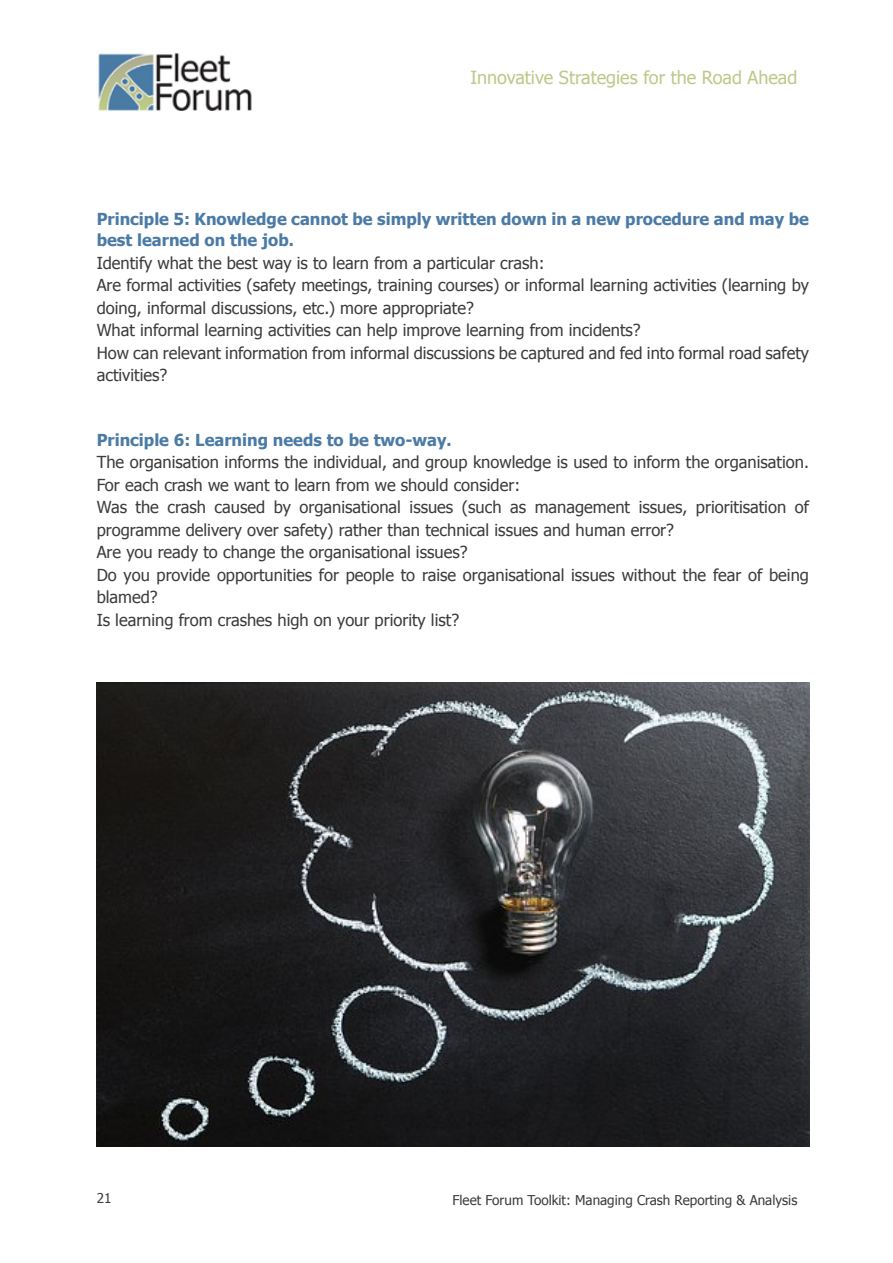
<style>
.page{position:relative;width:893px;height:1263px;background:#fff}
.page>*{position:absolute;margin:0;border:0;box-sizing:border-box;transform-origin:0 0}
.t1{font:18px "Tahoma";color:#bec888}
.t2{font:16.5px/22.5px "Tahoma";color:#3c3c3b}
.t3{font:700 16.5px/21px "Tahoma";color:#4b7ba5}
.t4{font:13.5px "Tahoma";color:#3c3c3b}
</style>
<div class="page">
<img style="left:98px;top:53px;width:154px;height:57px">
<img style="left:97px;top:682px;width:712px;height:464px">
<p class="t1" style="left:470px;top:65px;width:328px">Innovative Strategies for the Road Ahead</p>
<p class="t3" style="left:97px;top:208px;width:714px">Principle 5: Knowledge cannot be simply written down in a new procedure and may be best learned on the job.</p>
<p class="t2" style="left:97px;top:251px;width:714px">Identify what the best way is to learn from a particular crash:<br>Are formal activities (safety meetings, training courses) or informal learning activities (learning by doing, informal discussions, etc.) more appropriate?<br>What informal learning activities can help improve learning from incidents?<br>How can relevant information from informal discussions be captured and fed into formal road safety activities?</p>
<p class="t3" style="left:97px;top:428px;width:357px">Principle 6: Learning needs to be two-way.</p>
<p class="t2" style="left:97px;top:450px;width:714px">The organisation informs the individual, and group knowledge is used to inform the organisation.<br>For each crash we want to learn from we should consider:<br>Was the crash caused by organisational issues (such as management issues, prioritisation of programme delivery over safety) rather than technical issues and human error?<br>Are you ready to change the organisational issues?<br>Do you provide opportunities for people to raise organisational issues without the fear of being blamed?<br>Is learning from crashes high on your priority list?</p>
<p class="t4" style="left:97px;top:1189px;width:16px">21</p>
<p class="t4" style="left:452px;top:1191px;width:346px">Fleet Forum Toolkit: Managing Crash Reporting &amp; Analysis</p>
</div>
